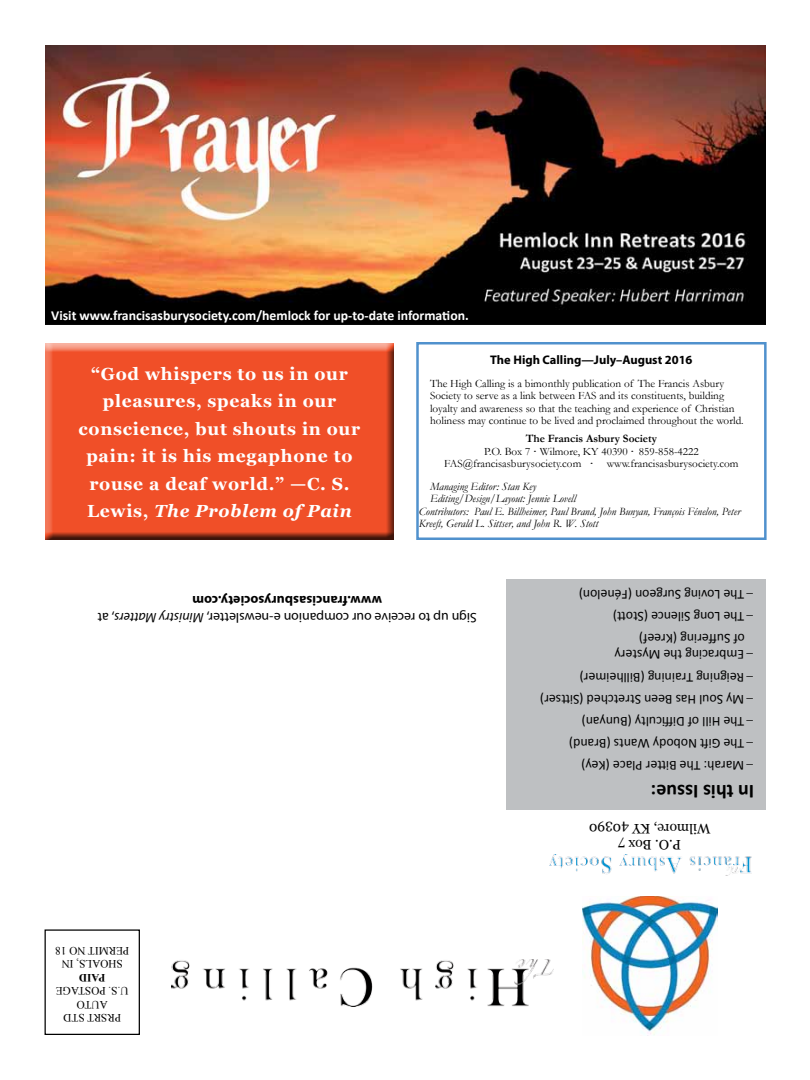
<style>
.page{position:relative;width:810px;height:1080px;background:#fff}
.page>*{position:absolute;margin:0;border:0;box-sizing:border-box;transform-origin:0 0}
.t1{font:700 20px "Calibri";color:#000}
.t2{font:700 17.5px/27.5px "Georgia";letter-spacing:.04em;color:#fff;text-align:center}
.t3{font:13.75px/22.1px "Calibri";color:#000}
.t4{font:13.75px/16.5px "Myriad Pro";color:#000;text-align:center}
.t5{font:700 13.75px "Calibri";color:#fff}
.t6{font:13.75px/16.5px "Georgia";color:#000;text-align:center}
.t7{font:700 12.5px "Myriad Pro";color:#000}
.t8{font:11.25px/12.5px "Garamond";color:#000}
.t9{font:italic 11.25px "Garamond";color:#000}
.t10{font:11.25px/13.5px "Times New Roman";color:#000;text-align:center}
.t11{font:700 11.25px "Times New Roman";color:#000}
.s1{font-style:italic}
.s2{font-weight:700}
.s3{font-size:12.38px}
.s4{font-family:"Minion Pro"}
</style>
<div class="page">
<div style="left:45px;top:929px;width:95px;height:106px;border:1px solid #000"></div>
<img style="left:582px;top:897px;width:135px;height:138px">
<div style="left:416px;top:342px;width:351px;height:198px;border:2px solid #5091cd"></div>
<img style="left:549px;top:854px;width:203px;height:21px">
<img style="left:171px;top:959px;width:382px;height:47px">
<div style="left:506px;top:580px;width:259px;height:230px;background:#bec0c2"></div>
<div style="left:44px;top:344px;width:351px;height:197px;background:#000;opacity:.75"></div>
<img style="left:46px;top:45px;width:719px;height:280px">
<p class="t5" style="left:51px;top:307px;width:419px">Visit www.francisasburysociety.com/hemlock for up-to-date information.</p>
<h2 class="t2" style="left:79px;top:360px;width:283px">“God whispers to us in our pleasures, speaks in our conscience, but shouts in our pain: it is his megaphone to rouse a deaf world.” —C. S.<br>Lewis, <span class="s1">The Problem of Pain</span></h2>
<p class="t7" style="left:490px;top:352px;width:204px">The High Calling—July–August 2016</p>
<p class="t8" style="left:430px;top:377px;width:315px">The High Calling is a bimonthly publication of The Francis Asbury Society to serve as a link between FAS and its constituents, building loyalty and awareness so that the teaching and experience of Christian holiness may continue to be lived and proclaimed throughout the world.</p>
<p class="t8" style="left:444px;top:432px;width:296px;text-align:center"><span class="s2">The Francis Asbury Society<br></span>P.O. Box 7 <span class="s3">∙</span> Wilmore, KY 40390 <span class="s3">∙</span> 859-858-4222<br>FAS@francisasburysociety.com <span class="s3">∙</span> www.francisasburysociety.com</p>
<p class="t9" style="left:430px;top:479px;width:108px">Managing Editor: Stan Key</p>
<p class="t9" style="left:430px;top:491px;width:147px">Editing/Design/Layout: Jennie Lovell</p>
<p class="t9" style="left:419px;top:504px;width:323px">Contributors: Paul E. Billheimer, Paul Brand, John Bunyan, François Fénelon, Peter</p>
<p class="t9" style="left:419px;top:516px;width:181px">Kreeft, Gerald L. Sittser, and John R. W. Stott</p>
<p class="t4" style="left:477px;top:626px;width:381px;rotate:-180deg">Sign up to receive our companion e-newsletter, <span class="s1">Ministry Matters</span>, at <span class="s2">www.francisasburysociety.com</span></p>
<p class="t10" style="left:129px;top:971px;width:76px;rotate:-180deg">SHOALS, IN<br>PERMIT NO 18</p>
<p class="t11" style="left:106px;top:985px;width:28px;rotate:-180deg">PAID</p>
<p class="t10" style="left:129px;top:1025px;width:74px;rotate:-180deg">PRSRT STD<br>AUTO<br>U.S. POSTAGE</p>
<p class="t3" style="left:754px;top:650px;width:177px;text-indent:9px;rotate:-180deg">of Suffering (Kreef)<br><span class="s4">−</span>The Long Silence (Stott)<br><span class="s4">−</span>The Loving Surgeon (Fénelon)</p>
<p class="t3" style="left:754px;top:777px;width:215px;rotate:-180deg"><span class="s4">−</span>Marah: The Bitter Place (Key)<br><span class="s4">−</span>The Gift Nobody Wants (Brand) <span class="s4">−</span>The Hill of Difficulty (Bunyan)<br><span class="s4">−</span>My Soul Has Been Stretched (Sittser) <span class="s4">−</span>Reigning Training (Billheimer) <span class="s4">−</span>Embracing the Mystery</p>
<h1 class="t1" style="left:754px;top:804px;width:105px;rotate:-180deg">In this Issue:</h1>
<p class="t6" style="left:711px;top:853px;width:123px;rotate:-180deg">P.O. Box 7<br>Wilmore, KY 40390</p>
</div>
